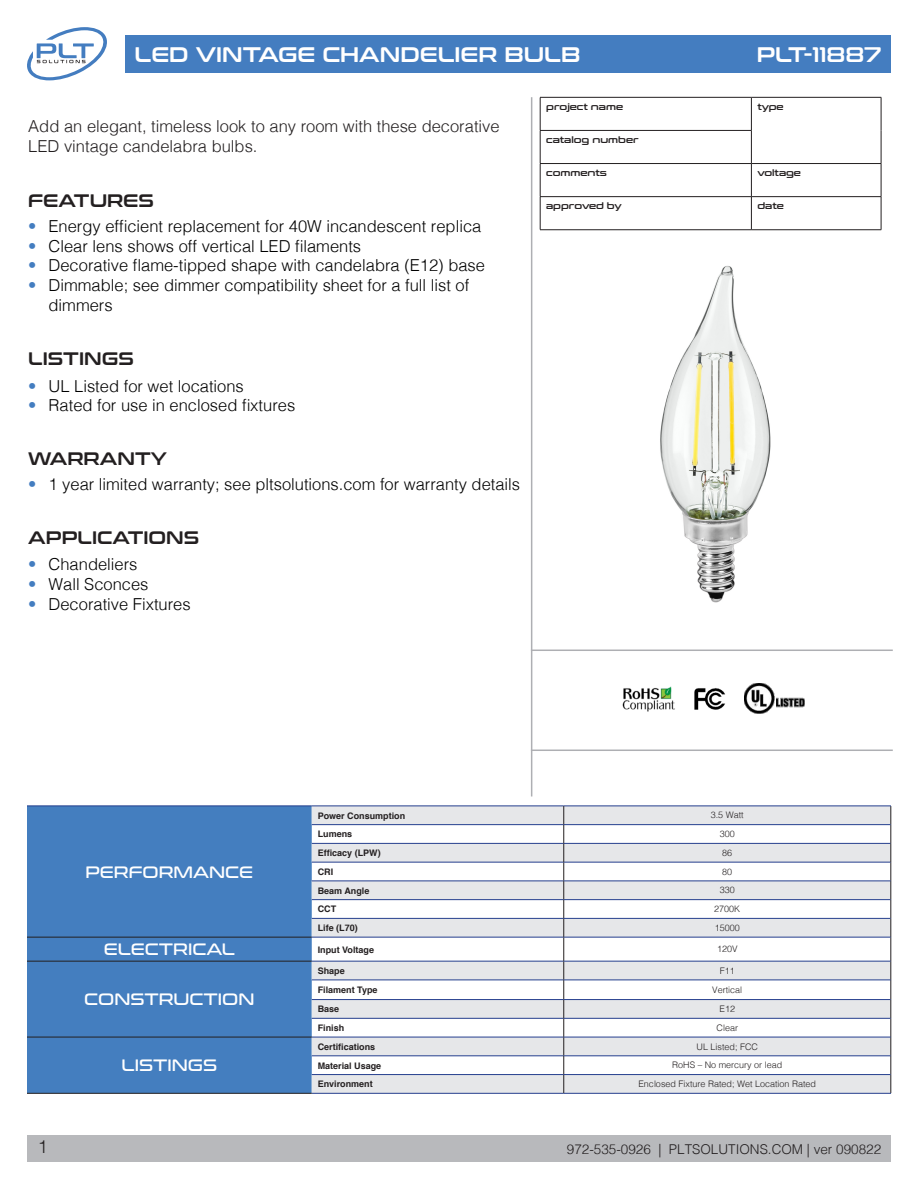
<style>
.page{position:relative;width:918px;height:1188px;background:#fff}
.page>*{position:absolute;margin:0;border:0;box-sizing:border-box;transform-origin:0 0}
.t1{font:21px "Conthrax Sb";color:#fff}
.t2{font:18px "Conthrax Sb";color:#231f20}
.t3{font:300 18px "Helvetica";color:#231f20}
.t4{font:300 16.5px/19.8px "Helvetica";color:#000}
.t5{font:300 16.5px/19.8px "Helvetica";color:#231f20}
.t6{font:16.5px "Conthrax Rg";color:#fff}
.t7{font:300 13.5px "Helvetica";color:#231f20}
.Paragraph_Style_1{font:700 9px "Helvetica";color:#231f20}
.Paragraph_Style_1-2{font:300 9px "Helvetica";color:#231f20}
.t8{font:9px "Conthrax Sb";color:#231f20}
.s1{color:#447dc0}
</style>
<div class="page">
<div style="left:27px;top:1135px;width:864px;height:27px;background:#b8b9bc"></div>
<svg style="left:27px;top:27px;width:80px;height:54px"></svg>
<div style="left:125px;top:35px;width:766px;height:37px;background:#447dc0"></div>
<hr style="left:531px;top:97px;width:1px;height:699px;background:#aeafb3">
<hr style="left:540px;top:97px;width:211px;height:1px;background:#231f20">
<hr style="left:540px;top:98px;width:1px;height:32px;background:#231f20">
<hr style="left:751px;top:97px;width:130px;height:1px;background:#231f20">
<hr style="left:751px;top:98px;width:1px;height:32px;background:#231f20">
<hr style="left:881px;top:98px;width:1px;height:32px;background:#231f20">
<hr style="left:540px;top:130px;width:212px;height:1px;background:#231f20">
<hr style="left:540px;top:131px;width:1px;height:32px;background:#231f20">
<hr style="left:751px;top:131px;width:1px;height:32px;background:#231f20">
<hr style="left:881px;top:130px;width:1px;height:33px;background:#231f20">
<hr style="left:540px;top:163px;width:211px;height:1px;background:#231f20">
<hr style="left:540px;top:164px;width:1px;height:32px;background:#231f20">
<hr style="left:751px;top:163px;width:130px;height:1px;background:#231f20">
<hr style="left:751px;top:164px;width:1px;height:32px;background:#231f20">
<hr style="left:881px;top:164px;width:1px;height:32px;background:#231f20">
<hr style="left:540px;top:196px;width:211px;height:1px;background:#231f20">
<hr style="left:540px;top:197px;width:1px;height:33px;background:#231f20">
<hr style="left:751px;top:196px;width:130px;height:1px;background:#231f20">
<hr style="left:751px;top:197px;width:1px;height:33px;background:#231f20">
<hr style="left:881px;top:197px;width:1px;height:33px;background:#231f20">
<hr style="left:540px;top:229px;width:211px;height:1px;background:#231f20">
<hr style="left:751px;top:229px;width:130px;height:1px;background:#231f20">
<hr style="left:531px;top:650px;width:362px;height:1px;background:#aeafb3">
<hr style="left:531px;top:750px;width:362px;height:1px;background:#aeafb3">
<div style="left:27px;top:807px;width:285px;height:286px;background:#447ebf"></div>
<svg style="left:312px;top:807px;width:579px;height:286px;fill:#e6e7e9"></svg>
<hr style="left:27px;top:937px;width:285px;height:1px;background:#231f20">
<hr style="left:312px;top:806px;width:252px;height:1px;background:#253f8e">
<hr style="left:312px;top:824px;width:252px;height:1px;background:#253f8e">
<hr style="left:312px;top:843px;width:252px;height:1px;background:#253f8e">
<hr style="left:312px;top:862px;width:252px;height:1px;background:#253f8e">
<hr style="left:312px;top:881px;width:252px;height:1px;background:#253f8e">
<hr style="left:312px;top:899px;width:252px;height:1px;background:#253f8e">
<hr style="left:312px;top:918px;width:252px;height:1px;background:#253f8e">
<hr style="left:312px;top:937px;width:252px;height:1px;background:#253f8e">
<hr style="left:312px;top:961px;width:252px;height:1px;background:#253f8e">
<hr style="left:312px;top:980px;width:252px;height:1px;background:#253f8e">
<hr style="left:312px;top:999px;width:252px;height:1px;background:#253f8e">
<hr style="left:312px;top:1018px;width:252px;height:1px;background:#253f8e">
<hr style="left:312px;top:1037px;width:252px;height:1px;background:#253f8e">
<hr style="left:312px;top:1056px;width:252px;height:1px;background:#253f8e">
<hr style="left:312px;top:1074px;width:252px;height:1px;background:#253f8e">
<hr style="left:312px;top:1093px;width:252px;height:1px;background:#253f8e">
<hr style="left:564px;top:881px;width:327px;height:1px;background:#253f8e">
<hr style="left:564px;top:899px;width:327px;height:1px;background:#253f8e">
<hr style="left:564px;top:918px;width:327px;height:1px;background:#253f8e">
<hr style="left:564px;top:937px;width:327px;height:1px;background:#253f8e">
<hr style="left:564px;top:961px;width:327px;height:1px;background:#253f8e">
<hr style="left:564px;top:980px;width:327px;height:1px;background:#253f8e">
<hr style="left:564px;top:999px;width:327px;height:1px;background:#253f8e">
<hr style="left:564px;top:1018px;width:327px;height:1px;background:#253f8e">
<hr style="left:564px;top:1037px;width:327px;height:1px;background:#253f8e">
<hr style="left:564px;top:1056px;width:327px;height:1px;background:#253f8e">
<hr style="left:564px;top:1074px;width:327px;height:1px;background:#253f8e">
<hr style="left:564px;top:1093px;width:327px;height:1px;background:#253f8e">
<hr style="left:27px;top:806px;width:285px;height:1px;background:#253f8e">
<hr style="left:27px;top:1093px;width:285px;height:1px;background:#231f20">
<hr style="left:564px;top:806px;width:327px;height:1px;background:#253f8e">
<hr style="left:564px;top:824px;width:327px;height:1px;background:#253f8e">
<hr style="left:564px;top:843px;width:327px;height:1px;background:#253f8e">
<hr style="left:564px;top:862px;width:327px;height:1px;background:#253f8e">
<svg style="left:564px;top:806px;width:1px;height:287px"></svg>
<svg style="left:891px;top:806px;width:1px;height:287px"></svg>
<hr style="left:27px;top:961px;width:285px;height:1px;background:#231f20">
<hr style="left:27px;top:1037px;width:285px;height:1px;background:#231f20">
<img style="left:622px;top:686px;width:103px;height:26px">
<img style="left:660px;top:266px;width:111px;height:337px">
<img style="left:744px;top:683px;width:61px;height:31px">
<p class="t1" style="left:135px;top:38px;width:447px">LED VINTAGE CHANDELIER BULB</p>
<p class="t1" style="left:757px;top:38px;width:126px">PLT-11887</p>
<p class="t5" style="left:28px;top:115px;width:473px">Add an elegant, timeless look to any room with these decorative<br>LED vintage candelabra bulbs.</p>
<p class="t2" style="left:28px;top:186px;width:127px">FEATURES</p>
<p class="t4" style="left:28px;top:215px;width:455px"><span class="s1">•</span> Energy efficient replacement for 40W incandescent replica</p>
<p class="t4" style="left:28px;top:235px;width:334px"><span class="s1">•</span> Clear lens shows off vertical LED filaments</p>
<p class="t4" style="left:28px;top:255px;width:458px"><span class="s1">•</span> Decorative flame-tipped shape with candelabra (E12) base</p>
<p class="t4" style="left:49px;top:274px;width:422px;text-indent:-20px"><span class="s1">•</span> Dimmable; see dimmer compatibility sheet for a full list of dimmers</p>
<p class="t2" style="left:28px;top:345px;width:107px">LISTINGS</p>
<p class="t4" style="left:28px;top:375px;width:217px"><span class="s1">•</span> UL Listed for wet locations</p>
<p class="t4" style="left:28px;top:394px;width:268px"><span class="s1">•</span> Rated for use in enclosed fixtures</p>
<p class="t2" style="left:28px;top:445px;width:140px">WARRANTY</p>
<p class="t4" style="left:28px;top:473px;width:493px"><span class="s1">•</span> 1 year limited warranty; see pltsolutions.com for warranty details</p>
<p class="t2" style="left:28px;top:524px;width:173px">APPLICATIONS</p>
<p class="t4" style="left:28px;top:554px;width:111px"><span class="s1">•</span> Chandeliers</p>
<p class="t4" style="left:28px;top:573px;width:122px"><span class="s1">•</span> Wall Sconces</p>
<p class="t4" style="left:28px;top:593px;width:164px"><span class="s1">•</span> Decorative Fixtures</p>
<p class="t8" style="left:546px;top:100px;width:78px">project name</p>
<p class="t8" style="left:757px;top:100px;width:28px">type</p>
<p class="t8" style="left:546px;top:133px;width:94px">catalog number</p>
<p class="t8" style="left:546px;top:166px;width:62px">comments</p>
<p class="t8" style="left:757px;top:166px;width:45px">voltage</p>
<p class="t8" style="left:546px;top:199px;width:77px">approved by</p>
<p class="t8" style="left:757px;top:199px;width:28px">date</p>
<p class="t6" style="left:86px;top:859px;width:169px">PERFORMANCE</p>
<p class="Paragraph_Style_1" style="left:318px;top:808px;width:89px">Power Consumption</p>
<p class="Paragraph_Style_1-2" style="left:711px;top:808px;width:35px">3.5 Watt</p>
<p class="Paragraph_Style_1" style="left:318px;top:827px;width:36px">Lumens</p>
<p class="Paragraph_Style_1-2" style="left:720px;top:826px;width:17px">300</p>
<p class="Paragraph_Style_1" style="left:318px;top:846px;width:65px">Efficacy (LPW)</p>
<p class="Paragraph_Style_1-2" style="left:722px;top:845px;width:12px">86</p>
<p class="Paragraph_Style_1" style="left:318px;top:864px;width:17px">CRI</p>
<p class="Paragraph_Style_1-2" style="left:722px;top:864px;width:12px">80</p>
<p class="Paragraph_Style_1" style="left:318px;top:883px;width:53px">Beam Angle</p>
<p class="Paragraph_Style_1-2" style="left:720px;top:883px;width:17px">330</p>
<p class="Paragraph_Style_1" style="left:318px;top:902px;width:20px">CCT</p>
<p class="Paragraph_Style_1-2" style="left:714px;top:901px;width:28px">2700K</p>
<p class="Paragraph_Style_1" style="left:318px;top:921px;width:42px">Life (L70)</p>
<p class="Paragraph_Style_1-2" style="left:715px;top:920px;width:27px">15000</p>
<p class="t6" style="left:104px;top:937px;width:133px">ELECTRICAL</p>
<p class="Paragraph_Style_1" style="left:318px;top:942px;width:58px">Input Voltage</p>
<p class="Paragraph_Style_1-2" style="left:717px;top:942px;width:22px">120V</p>
<p class="t6" style="left:84px;top:987px;width:172px">CONSTRUCTION</p>
<p class="Paragraph_Style_1" style="left:318px;top:963px;width:29px">Shape</p>
<p class="Paragraph_Style_1-2" style="left:720px;top:963px;width:17px">F11</p>
<p class="Paragraph_Style_1" style="left:318px;top:983px;width:61px">Filament Type</p>
<p class="Paragraph_Style_1-2" style="left:712px;top:982px;width:32px">Vertical</p>
<p class="Paragraph_Style_1" style="left:318px;top:1002px;width:23px">Base</p>
<p class="Paragraph_Style_1-2" style="left:720px;top:1001px;width:17px">E12</p>
<p class="Paragraph_Style_1" style="left:318px;top:1021px;width:28px">Finish</p>
<p class="Paragraph_Style_1-2" style="left:717px;top:1020px;width:23px">Clear</p>
<p class="t3" style="left:38px;top:1132px;width:12px">1</p>
<p class="t6" style="left:122px;top:1053px;width:97px">LISTINGS</p>
<p class="Paragraph_Style_1" style="left:318px;top:1039px;width:59px">Certifications</p>
<p class="Paragraph_Style_1-2" style="left:697px;top:1039px;width:63px">UL Listed; FCC</p>
<p class="Paragraph_Style_1" style="left:318px;top:1058px;width:65px">Material Usage</p>
<p class="Paragraph_Style_1-2" style="left:672px;top:1058px;width:112px">RoHS – No mercury or lead</p>
<p class="Paragraph_Style_1" style="left:318px;top:1077px;width:57px">Environment</p>
<p class="Paragraph_Style_1-2" style="left:638px;top:1076px;width:179px">Enclosed Fixture Rated; Wet Location Rated</p>
<p class="t7" style="left:567px;top:1138px;width:316px">972-535-0926 | PLTSOLUTIONS.COM | ver 090822</p>
</div>
